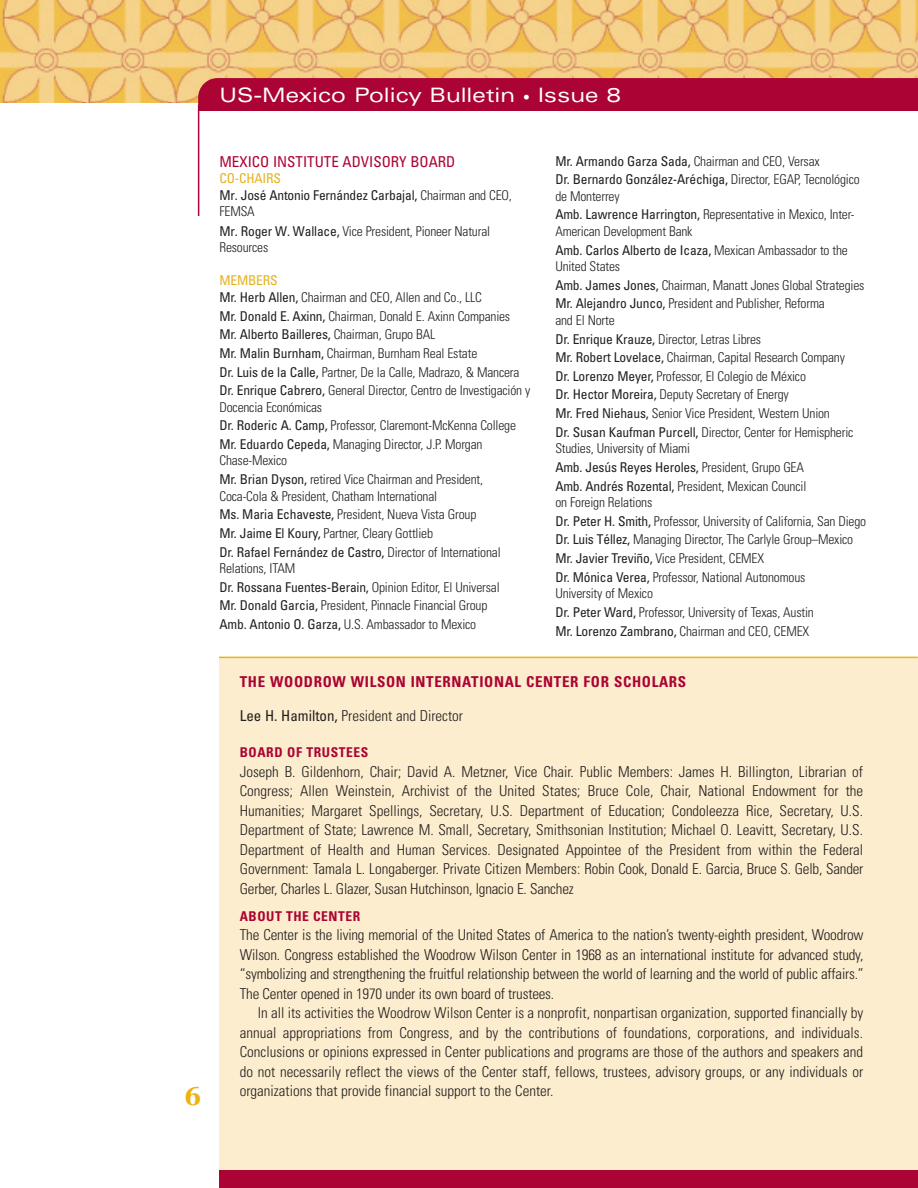
<style>
.page{position:relative;width:918px;height:1188px;background:#fff}
.page>*{position:absolute;margin:0;border:0;box-sizing:border-box;transform-origin:0 0}
.t1{font:800 30.6px "Weiss";color:#efb211}
.t2{font:expanded 19.8px "Univers";color:#fff}
.t3{font:300 condensed 15px/19.5px "Univers";letter-spacing:-.015em;color:#231f20;text-align:justify}
.t4{font:700 condensed 15px "Univers";letter-spacing:.045em;color:#ab0333}
.t5{font:condensed 15px "Univers";color:#ab0333}
.t6{font:300 condensed 13.5px/18.6px "Univers";letter-spacing:-.015em;color:#231f20}
.t7{font:condensed 13.5px/16.5px "Univers";letter-spacing:-.015em;color:#231f20}
.t8{font:700 condensed 13.5px "Univers";letter-spacing:.045em;color:#ab0333}
.s1{font-size:13.5px}
.s2{color:#e6b120}
.s3{font-weight:300}
.s4{font-weight:400}
.s5{font-weight:400;color:#e6b120}
</style>
<div class="page">
<img style="left:1px;top:0;width:917px;height:103px">
<div style="left:220px;top:658px;width:698px;height:519px;background:#fcedce"></div>
<div style="left:219px;top:1171px;width:699px;height:17px;background:#ab0333"></div>
<div style="left:198px;top:78px;width:720px;height:33px;background:#ab0333"></div>
<hr style="left:198px;top:105px;width:1px;height:111px;background:#ab0333">
<hr style="left:219px;top:657px;width:699px;height:1px;background:#efb211">
<h2 class="t2" style="left:220px;top:88px;width:403px">US-Mexico Policy Bulletin <span class="s1">•</span> Issue 8</h2>
<h1 class="t1" style="left:184px;top:1084px;width:20px">6</h1>
<p class="t5" style="left:219px;top:156px;width:237px">MEXICO INSTITUTE ADVISORY BOARD</p>
<p class="t7" style="left:219px;top:171px;width:294px"><span class="s2">CO-CHAIRS<br></span>Mr. José Antonio Fernández Carbajal, <span class="s3">Chairman and CEO,<br>FEMSA</span></p>
<p class="t6" style="left:219px;top:224px;width:272px;line-height:16.5px"><span class="s4">Mr. Roger W. Wallace,</span> Vice President, Pioneer Natural<br>Resources</p>
<p class="t6" style="left:219px;top:274px;width:264px;line-height:16.5px"><span class="s5">MEMBERS<br></span><span class="s4">Mr. Herb Allen,</span> Chairman and CEO, Allen and Co., LLC</p>
<p class="t6" style="left:219px;top:308px;width:312px"><span class="s4">Mr. Donald E. Axinn,</span> Chairman, Donald E. Axinn Companies <span class="s4">Mr. Alberto Bailleres,</span> Chairman, Grupo BAL<br><span class="s4">Mr. Malin Burnham,</span> Chairman, Burnham Real Estate<br><span class="s4">Dr. Luis de la Calle,</span> Partner, De la Calle, Madrazo, &amp; Mancera <span class="s4">Dr. Enrique Cabrero,</span> General Director, Centro de Investigación y</p>
<p class="t6" style="left:219px;top:399px;width:298px">Docencia Económicas<br><span class="s4">Dr. Roderic A. Camp,</span> Professor, Claremont-McKenna College<br><span class="s4">Mr. Eduardo Cepeda,</span> Managing Director, J.P. Morgan</p>
<p class="t6" style="left:219px;top:453px;width:265px">Chase-Mexico<br><span class="s4">Mr. Brian Dyson,</span> retired Vice Chairman and President,</p>
<p class="t6" style="left:219px;top:488px;width:283px">Coca-Cola &amp; President, Chatham International<br><span class="s4">Ms. Maria Echaveste,</span> President, Nueva Vista Group<br><span class="s4">Mr. Jaime El Koury,</span> Partner, Cleary Gottlieb<br><span class="s4">Dr. Rafael Fernández de Castro,</span> Director of International</p>
<p class="t6" style="left:219px;top:560px;width:282px">Relations, ITAM<br><span class="s4">Dr. Rossana Fuentes-Berain,</span> Opinion Editor, El Universal <span class="s4">Mr. Donald Garcia,</span> President, Pinnacle Financial Group <span class="s4">Amb. Antonio O. Garza,</span> U.S. Ambassador to Mexico</p>
<p class="t7" style="left:555px;top:153px;width:306px;line-height:18.6px">Mr. Armando Garza Sada, <span class="s3">Chairman and CEO, Versax<br></span>Dr. Bernardo González-Aréchiga, <span class="s3">Director, EGAP, Tecnológico</span></p>
<p class="t6" style="left:555px;top:188px;width:301px">de Monterrey<br><span class="s4">Amb. Lawrence Harrington,</span> Representative in Mexico, Inter-</p>
<p class="t6" style="left:555px;top:223px;width:294px">American Development Bank<br><span class="s4">Amb. Carlos Alberto de Icaza,</span> Mexican Ambassador to the</p>
<p class="t6" style="left:555px;top:258px;width:311px">United States<br><span class="s4">Amb. James Jones,</span> Chairman, Manatt Jones Global Strategies<br><span class="s4">Mr. Alejandro Junco,</span> President and Publisher, Reforma</p>
<p class="t6" style="left:555px;top:312px;width:300px">and El Norte<br><span class="s4">Dr. Enrique Krauze,</span> Director, Letras Libres<br><span class="s4">Mr. Robert Lovelace,</span> Chairman, Capital Research Company <span class="s4">Dr. Lorenzo Meyer,</span> Professor, El Colegio de México<br><span class="s4">Dr. Hector Moreira,</span> Deputy Secretary of Energy<br><span class="s4">Mr. Fred Niehaus,</span> Senior Vice President, Western Union<br><span class="s4">Dr. Susan Kaufman Purcell,</span> Director, Center for Hemispheric</p>
<p class="t6" style="left:555px;top:440px;width:253px">Studies, University of Miami<br><span class="s4">Amb. Jesús Reyes Heroles,</span> President, Grupo GEA<br><span class="s4">Amb. Andrés Rozental,</span> President, Mexican Council</p>
<p class="t6" style="left:555px;top:494px;width:312px">on Foreign Relations<br><span class="s4">Dr. Peter H. Smith,</span> Professor, University of California, San Diego <span class="s4">Dr. Luis Téllez,</span> Managing Director, The Carlyle Group–Mexico <span class="s4">Mr. Javier Treviño,</span> Vice President, CEMEX<br><span class="s4">Dr. Mónica Verea,</span> Professor, National Autonomous</p>
<p class="t6" style="left:555px;top:585px;width:260px">University of Mexico<br><span class="s4">Dr. Peter Ward,</span> Professor, University of Texas, Austin<br><span class="s4">Mr. Lorenzo Zambrano,</span> Chairman and CEO, CEMEX</p>
<p class="t4" style="left:240px;top:676px;width:448px">THE WOODROW WILSON INTERNATIONAL CENTER FOR SCHOLARS</p>
<p class="t3" style="left:240px;top:707px;width:225px"><span class="s4">Lee H. Hamilton,</span> President and Director</p>
<p class="t8" style="left:240px;top:747px;width:130px">BOARD OF TRUSTEES</p>
<p class="t3" style="left:240px;top:763px;width:625px">Joseph B. Gildenhorn, Chair; David A. Metzner, Vice Chair. Public Members: James H. Billington, Librarian of Congress; Allen Weinstein, Archivist of the United States; Bruce Cole, Chair, National Endowment for the Humanities; Margaret Spellings, Secretary, U.S. Department of Education; Condoleezza Rice, Secretary, U.S.<br>Department of State; Lawrence M. Small, Secretary, Smithsonian Institution; Michael O. Leavitt, Secretary, U.S.<br>Department of Health and Human Services. Designated Appointee of the President from within the Federal Government: Tamala L. Longaberger. Private Citizen Members: Robin Cook, Donald E. Garcia, Bruce S. Gelb, Sander Gerber, Charles L. Glazer, Susan Hutchinson, Ignacio E. Sanchez</p>
<p class="t8" style="left:240px;top:911px;width:122px">ABOUT THE CENTER</p>
<p class="t3" style="left:240px;top:926px;width:625px">The Center is the living memorial of the United States of America to the nation’s twenty-eighth president, Woodrow Wilson. Congress established the Woodrow Wilson Center in 1968 as an international institute for advanced study, “symbolizing and strengthening the fruitful relationship between the world of learning and the world of public affairs.” The Center opened in 1970 under its own board of trustees.</p>
<p class="t3" style="left:240px;top:1004px;width:625px;text-indent:18px">In all its activities the Woodrow Wilson Center is a nonprofit, nonpartisan organization, supported financially by annual appropriations from Congress, and by the contributions of foundations, corporations, and individuals.<br>Conclusions or opinions expressed in Center publications and programs are those of the authors and speakers and do not necessarily reflect the views of the Center staff, fellows, trustees, advisory groups, or any individuals or organizations that provide financial support to the Center.</p>
</div>
